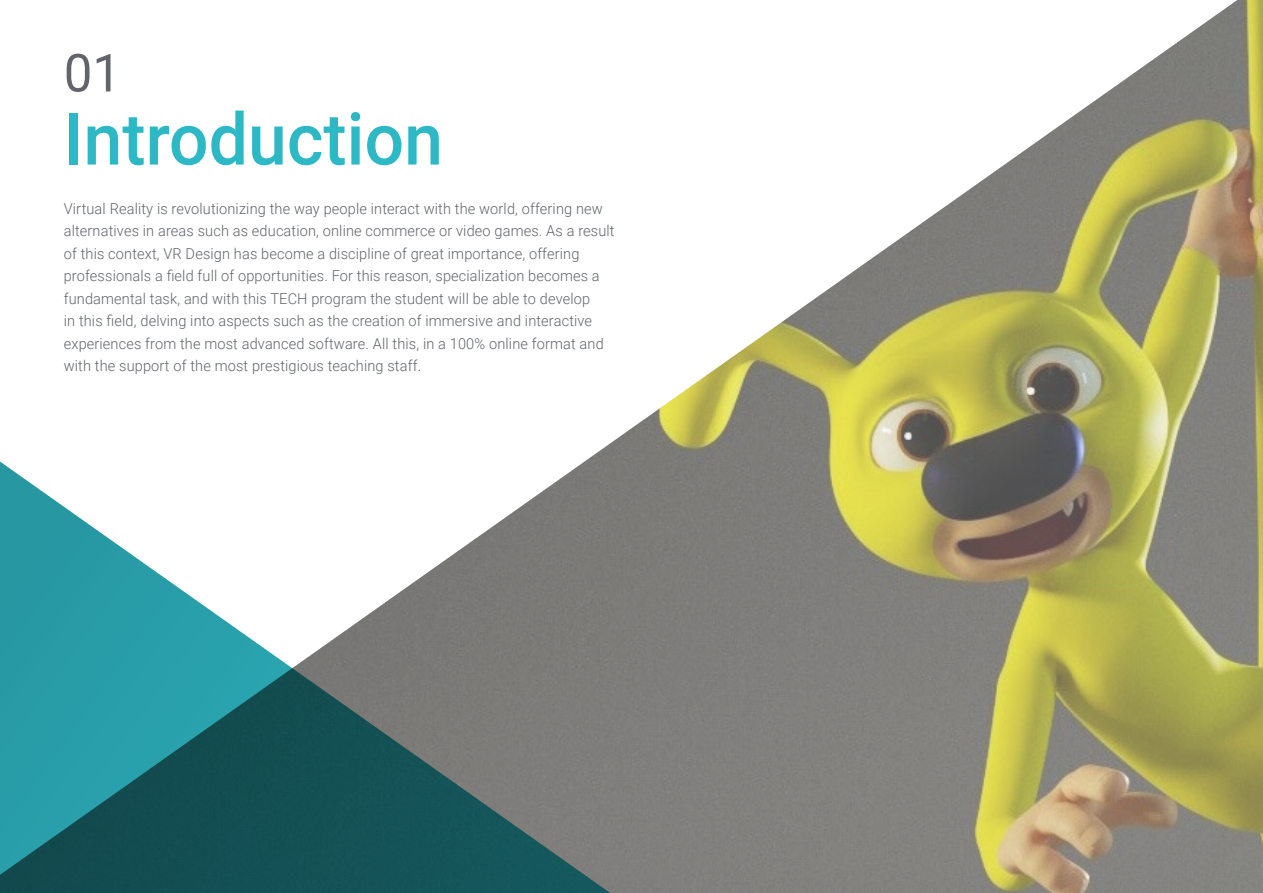
<style>
.page{position:relative;width:1263px;height:893px;background:#fff}
.page>*{position:absolute;margin:0;border:0;box-sizing:border-box;transform-origin:0 0}
.t1{font:500 72px "Roboto";color:#2db8c5}
.t2{font:52.5px "Roboto";color:#61646a}
.t3{font:300 15px/22.5px "Roboto";letter-spacing:.01em;color:#61646a}
</style>
<div class="page">
<img style="left:606px;top:0;width:657px;height:893px">
<svg style="left:0;top:446px;width:640px;height:447px"></svg>
<h2 class="t2" style="left:64px;top:36px;width:59px">01</h2>
<h1 class="t1" style="left:64px;top:89px;width:381px">Introduction</h1>
<p class="t3" style="left:64px;top:197px;width:552px">Virtual Reality is revolutionizing the way people interact with the world, offering new alternatives in areas such as education, online commerce or video games. As a result of this context, VR Design has become a discipline of great importance, offering professionals a field full of opportunities. For this reason, specialization becomes a fundamental task, and with this TECH program the student will be able to develop<br>in this field, delving into aspects such as the creation of immersive and interactive experiences from the most advanced software. All this, in a 100% online format and with the support of the most prestigious teaching staff.</p>
</div>
